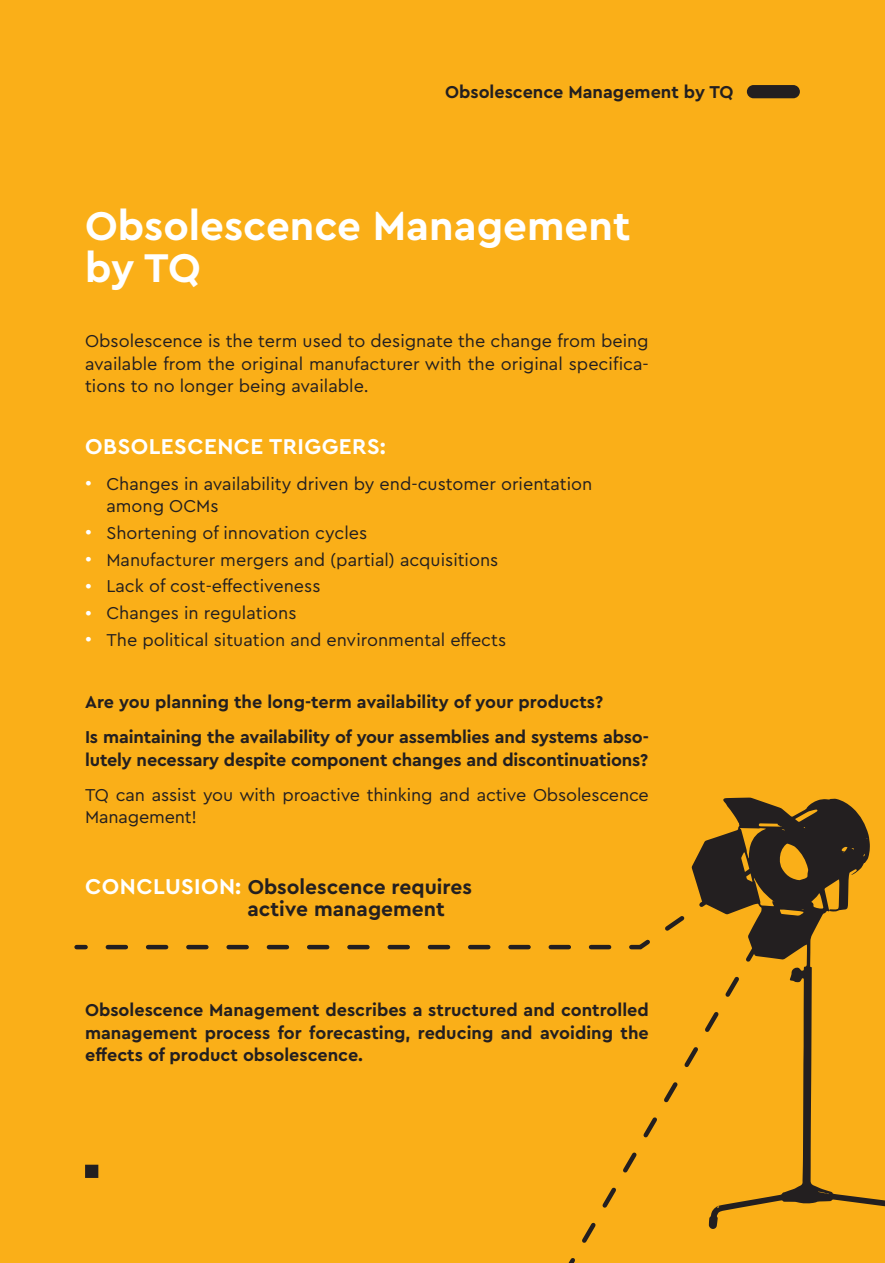
<style>
.page{position:relative;width:885px;height:1263px;background:#fff}
.page>*{position:absolute;margin:0;border:0;box-sizing:border-box;transform-origin:0 0}
.t1{font:700 42px/42px "TQPRO";color:#fff}
.Subhead{font:700 22.5px "TQPRO";letter-spacing:.02em;color:#fff}
.Lauftext{font:700 21px/22.5px "TQPRO";color:#231f20}
.Lauftext-2{font:18px/22.5px "TQPRO";color:#231f20}
.Lauftext-3{font:700 18px/22.5px "TQPRO";letter-spacing:-.01em;color:#231f20}
.s1{color:#fff}
.s2{font-size:22.5px;color:#fff}
</style>
<div class="page">
<div style="left:0;top:0;width:884px;height:1263px;background:#faaf18"></div>
<svg style="left:74px;top:944px;width:483px;height:6px"></svg>
<svg style="left:557px;top:916px;width:134px;height:347px"></svg>
<svg style="left:691px;top:797px;width:193px;height:432px"></svg>
<svg style="left:85px;top:1165px;width:13px;height:13px"></svg>
<div style="left:746px;top:85px;width:53px;height:13px;background:#231f20;border-radius:7px"></div>
<p class="Lauftext-3" style="left:445px;top:80px;width:290px">Obsolescence Management by TQ</p>
<p class="t1" style="left:85px;top:203px;width:547px">Obsolescence Management by TQ</p>
<p class="Lauftext-2" style="left:85px;top:329px;width:565px;text-align:justify">Obsolescence is the term used to designate the change from being available from the original manufacturer with the original specifica&shy;tions to no longer being available.</p>
<p class="Subhead" style="left:85px;top:432px;width:302px">OBSOLESCENCE TRIGGERS:</p>
<p class="Lauftext-2" style="left:106px;top:472px;width:487px;text-indent:-21px"><span class="s1">•</span> Changes in availability driven by end-customer orientation among OCMs</p>
<p class="Lauftext-2" style="left:85px;top:521px;width:284px"><span class="s1">•</span> Shortening of innovation cycles</p>
<p class="Lauftext-2" style="left:85px;top:548px;width:415px"><span class="s1">•</span> Manufacturer mergers and (partial) acquisitions</p>
<p class="Lauftext-2" style="left:85px;top:574px;width:237px"><span class="s1">•</span> Lack of cost-effectiveness</p>
<p class="Lauftext-2" style="left:85px;top:601px;width:213px"><span class="s1">•</span> Changes in regulations</p>
<p class="Lauftext-2" style="left:85px;top:628px;width:422px"><span class="s1">•</span> The political situation and environmental effects</p>
<p class="Lauftext-3" style="left:85px;top:690px;width:519px">Are you planning the long-term availability of your products?</p>
<p class="Lauftext-3" style="left:85px;top:725px;width:565px">Is maintaining the availability of your assemblies and systems abso&shy;lutely necessary despite component changes and discontinuations?</p>
<p class="Lauftext-2" style="left:85px;top:783px;width:565px">TQ can assist you with proactive thinking and active Obsolescence<br>Management!</p>
<p class="Lauftext" style="left:247px;top:874px;width:226px;text-indent:-162px"><span class="s2">CONCLUSION:</span> Obsolescence requires active management</p>
<p class="Lauftext-3" style="left:85px;top:998px;width:565px;text-align:justify">Obsolescence Management describes a structured and controlled management process for forecasting, reducing and avoiding the effects of product obsolescence.</p>
</div>
